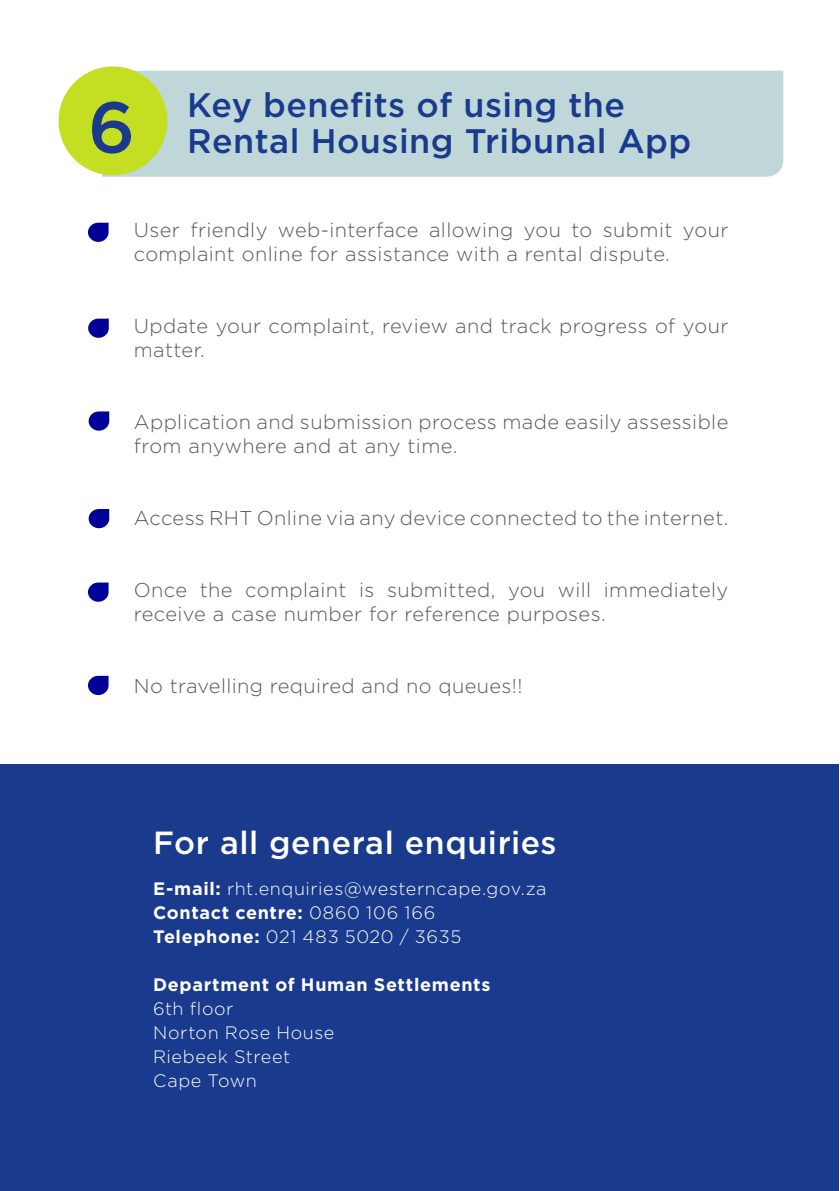
<style>
.page{position:relative;width:840px;height:1191px;background:#fff}
.page>*{position:absolute;margin:0;border:0;box-sizing:border-box;transform-origin:0 0}
.Baby_Headers{font:500 72px "Gotham HTF";color:#193a8d}
.Baby_Headers-2{font:500 34px/36px "Gotham HTF";letter-spacing:.015em;color:#193a8d}
.t1{font:500 32px "Gotham HTF";letter-spacing:.02em;color:#fff}
.BULLETS_-_Level_1{font:300 20px/24px "Gotham HTF";letter-spacing:.02em;color:#57585a}
.t2{font:300 18px "Gotham HTF";letter-spacing:.035em;color:#fff}
.t3{font:700 18px "Gotham HTF";letter-spacing:.035em;color:#fff}
.s1{font-weight:700}
.s2{font-weight:300}
</style>
<div class="page">
<div style="left:0;top:765px;width:838px;height:426px;background:#193a8d"></div>
<div style="left:102px;top:71px;width:680px;height:106px;background:#bfd7d8"></div>
<svg style="left:88px;top:223px;width:20px;height:19px"></svg>
<svg style="left:88px;top:319px;width:21px;height:19px"></svg>
<svg style="left:89px;top:411px;width:20px;height:20px"></svg>
<svg style="left:89px;top:509px;width:20px;height:19px"></svg>
<svg style="left:88px;top:582px;width:20px;height:20px"></svg>
<svg style="left:88px;top:676px;width:20px;height:19px"></svg>
<div style="left:58px;top:66px;width:109px;height:109px;background:#c4df22;border-radius:50%"></div>
<p class="Baby_Headers" style="left:88px;top:86px;width:49px">6</p>
<p class="Baby_Headers-2" style="left:187px;top:86px;width:505px">Key benefits of using the<br>Rental Housing Tribunal App</p>
<p class="BULLETS_-_Level_1" style="left:134px;top:217px;width:595px">User friendly web-interface allowing you to submit your complaint online for assistance with a rental dispute.</p>
<p class="BULLETS_-_Level_1" style="left:134px;top:313px;width:595px">Update your complaint, review and track progress of your matter.</p>
<p class="BULLETS_-_Level_1" style="left:134px;top:409px;width:595px">Application and submission process made easily assessible from anywhere and at any time.</p>
<p class="BULLETS_-_Level_1" style="left:134px;top:505px;width:595px">Access RHT Online via any device connected to the internet.</p>
<p class="BULLETS_-_Level_1" style="left:134px;top:577px;width:595px">Once the complaint is submitted, you will immediately receive a case number for reference purposes.</p>
<p class="BULLETS_-_Level_1" style="left:134px;top:673px;width:390px">No travelling required and no queues!!</p>
<p class="t1" style="left:153px;top:824px;width:405px">For all general enquiries</p>
<p class="t2" style="left:153px;top:879px;width:394px"><span class="s1">E-mail:</span> rht.enquiries@westerncape.gov.za</p>
<p class="t3" style="left:153px;top:902px;width:283px">Contact centre: <span class="s2">0860 106 166</span></p>
<p class="t2" style="left:153px;top:927px;width:309px"><span class="s1">Telephone:</span> 021 483 5020 / 3635</p>
<p class="t3" style="left:153px;top:974px;width:338px">Department of Human Settlements</p>
<p class="t2" style="left:153px;top:999px;width:82px">6th floor</p>
<p class="t2" style="left:153px;top:1023px;width:183px">Norton Rose House</p>
<p class="t2" style="left:153px;top:1047px;width:138px">Riebeek Street</p>
<p class="t2" style="left:153px;top:1071px;width:105px">Cape Town</p>
</div>
